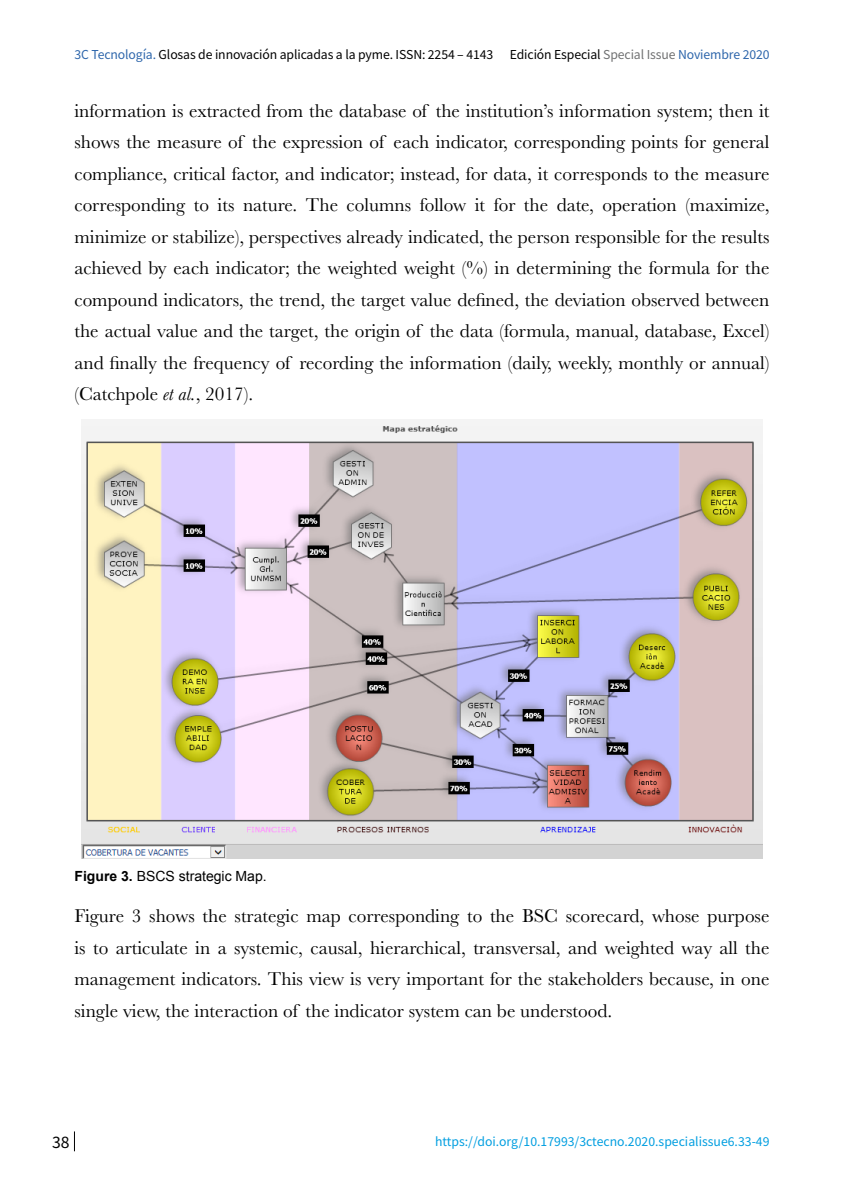
<style>
.page{position:relative;width:844px;height:1191px;background:#fff}
.page>*{position:absolute;margin:0;border:0;box-sizing:border-box;transform-origin:0 0}
.t1{font:19.25px/31.5px "Baskerville";color:#000;text-align:justify}
.t2{font:15.75px "Noto Sans HK";color:#000}
.t3{font:14px "Arial";color:#000}
.t4{font:12.25px "Noto Sans HK";letter-spacing:-.01em;color:#000}
.t5{font:12.25px "Noto Sans HK";color:#009ee0}
.s1{color:#2e66ab}
.s2{color:#707172}
.s3{font-style:italic}
.s4{font-weight:700}
</style>
<div class="page">
<svg style="left:74px;top:1131px;width:1px;height:20px"></svg>
<img style="left:81px;top:419px;width:681px;height:439px">
<p class="t4" style="left:74px;top:48px;width:420px"><span class="s1">3C Tecnología.</span> Glosas de innovación aplicadas a la pyme. ISSN: 2254 – 4143</p>
<p class="t4" style="left:509px;top:48px;width:261px">Edición Especial <span class="s2">Special Issue</span> <span class="s1">Noviembre 2020</span></p>
<p class="t1" style="left:74px;top:95px;width:696px">information is extracted from the database of the institution’s information system; then it shows the measure of the expression of each indicator, corresponding points for general compliance, critical factor, and indicator; instead, for data, it corresponds to the measure corresponding to its nature. The columns follow it for the date, operation (maximize, minimize or stabilize), perspectives already indicated, the person responsible for the results achieved by each indicator; the weighted weight (%) in determining the formula for the compound indicators, the trend, the target value defined, the deviation observed between the actual value and the target, the origin of the data (formula, manual, database, Excel) and finally the frequency of recording the information (daily, weekly, monthly or annual) (Catchpole <span class="s3">et al.</span>, 2017).</p>
<p class="t3" style="left:74px;top:866px;width:194px"><span class="s4">Figure 3.</span> BSCS strategic Map.</p>
<p class="t1" style="left:74px;top:900px;width:696px">Figure 3 shows the strategic map corresponding to the BSC scorecard, whose purpose is to articulate in a systemic, causal, hierarchical, transversal, and weighted way all the management indicators. This view is very important for the stakeholders because, in one single view, the interaction of the indicator system can be understood.</p>
<p class="t2" style="left:52px;top:1133px;width:19px">38</p>
<p class="t5" style="left:435px;top:1134px;width:336px">https://doi.org/10.17993/3ctecno.2020.specialissue6.33-49</p>
</div>
